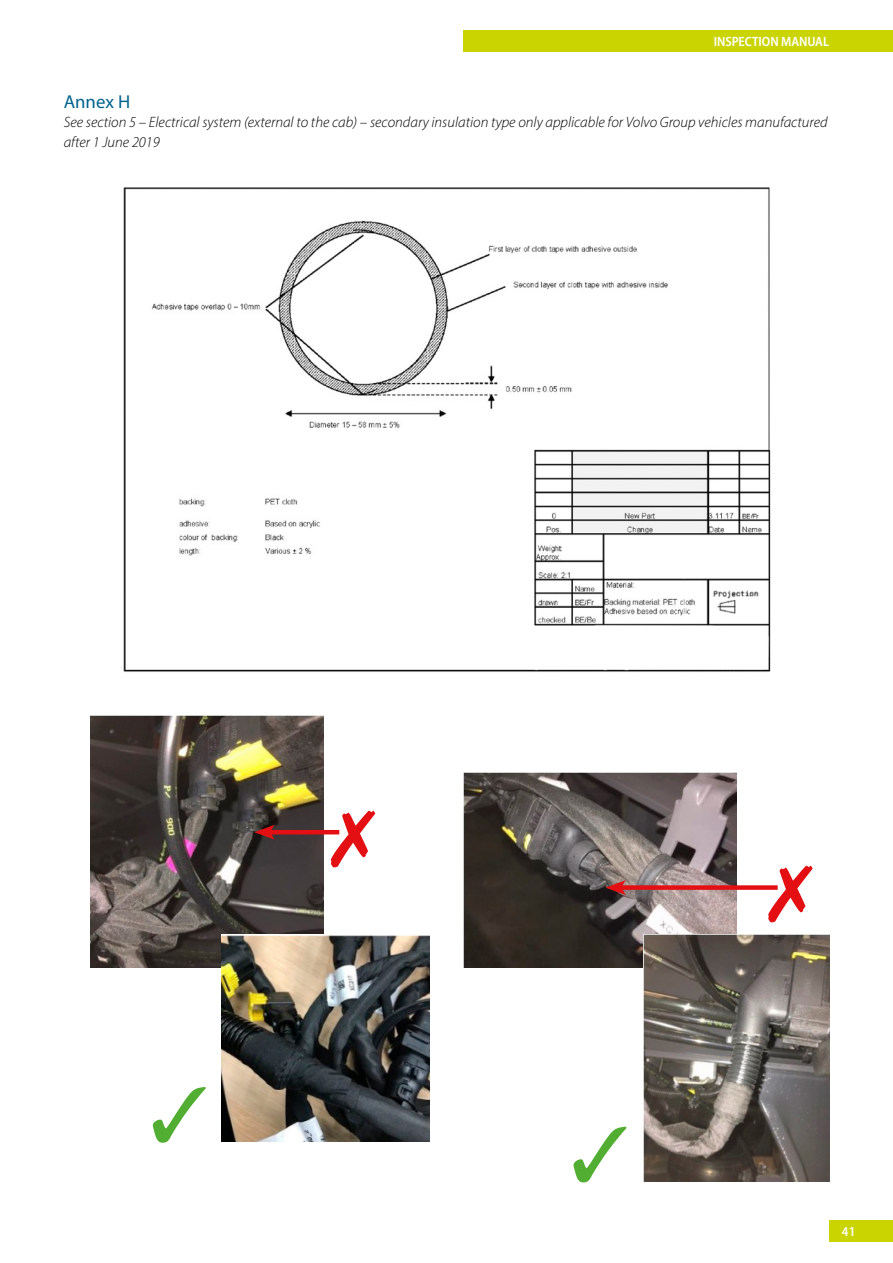
<style>
.page{position:relative;width:893px;height:1263px;background:#fff}
.page>*{position:absolute;margin:0;border:0;box-sizing:border-box;transform-origin:0 0}
.t1{font:18.75px "Myriad Pro";color:#00638e}
.t2{font:italic 300 15px/19.5px "Myriad Pro";color:#000}
.t3{font:13.5px "Myriad Variable Concept";letter-spacing:-.005em;color:#fff}
</style>
<div class="page">
<div style="left:463px;top:30px;width:430px;height:22px;background:#cad400"></div>
<div style="left:829px;top:1220px;width:64px;height:22px;background:#cad400"></div>
<img style="left:123px;top:187px;width:648px;height:485px">
<img style="left:91px;top:715px;width:232px;height:252px">
<img style="left:222px;top:934px;width:207px;height:208px">
<img style="left:463px;top:772px;width:273px;height:195px">
<img style="left:643px;top:934px;width:186px;height:248px">
<hr style="left:267px;top:830px;width:72px;height:4px;background:#e30f13">
<svg style="left:254px;top:825px;width:21px;height:15px"></svg>
<div style="left:618px;top:885px;width:160px;height:5px;background:#e30f13"></div>
<svg style="left:605px;top:880px;width:21px;height:15px"></svg>
<svg style="left:331px;top:830px;width:9px;height:5px"></svg>
<svg style="left:768px;top:885px;width:10px;height:5px"></svg>
<p class="t3" style="left:714px;top:34px;width:117px">INSPECTION MANUAL</p>
<p class="t1" style="left:64px;top:90px;width:68px">Annex H</p>
<p class="t2" style="left:64px;top:112px;width:765px">See section 5 – Electrical system (external to the cab) – secondary insulation type only applicable for Volvo Group vehicles manufactured after 1 June 2019</p>
<p class="t3" style="left:842px;top:1224px;width:15px">41</p>
</div>
